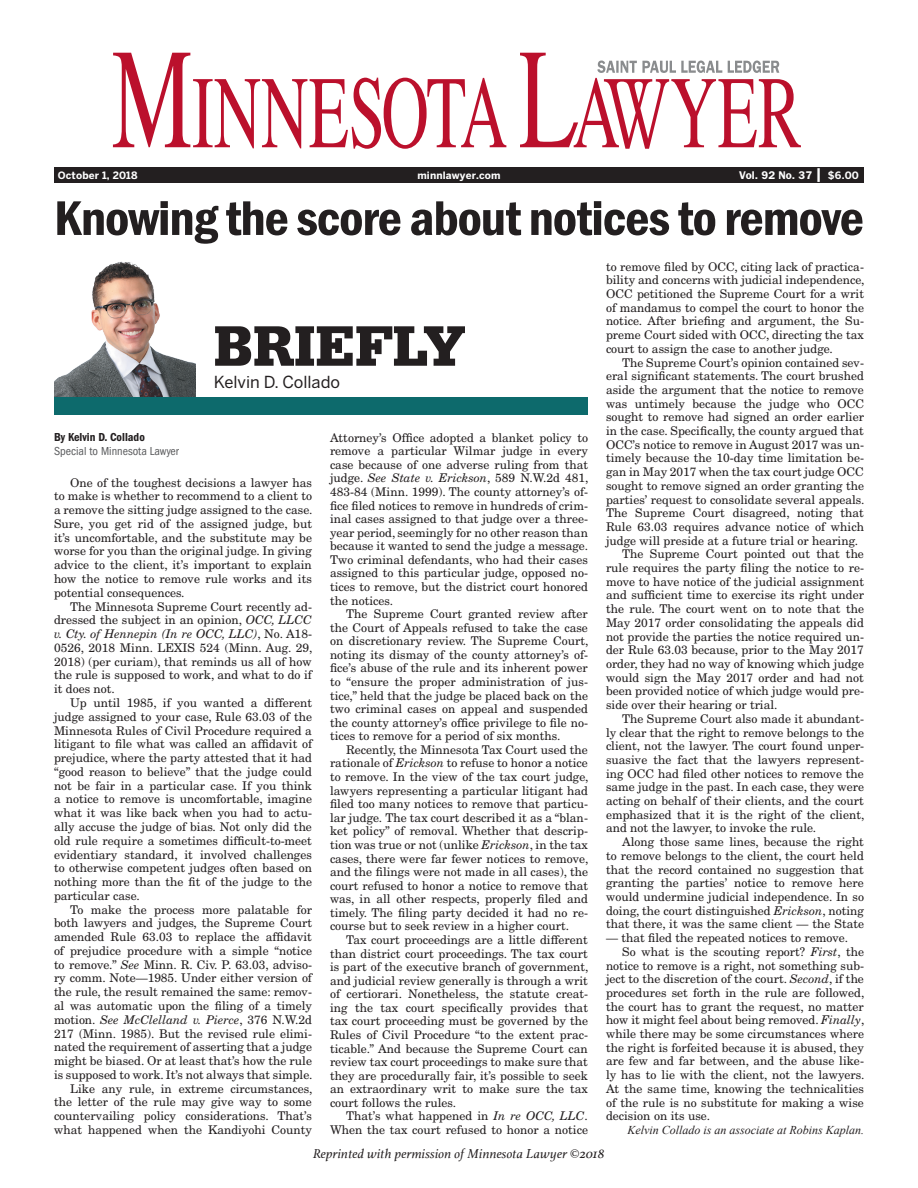
<style>
.page{position:relative;width:918px;height:1188px;background:#fff}
.page>*{position:absolute;margin:0;border:0;box-sizing:border-box;transform-origin:0 0}
.Category_-_Headline{font:900 60px "Serifa BT";color:#231f20}
.EM_Main_Headline{font:50.4px "ITC Franklin Gothic Std Dm Cd";letter-spacing:-.02em;color:#231f20;scale:1.05 1}
.Category_-_Body{font:16.5px "Benton Sans";color:#231f20}
.t1{font:italic 13.5px "Athelas";letter-spacing:.01em;color:#231f20}
.t2{font:12px/13.6px "New Century Schlbk LT Std";color:#231f20;text-align:justify}
.t3{font:italic 12px "Times New Roman";color:#231f20}
.EM_Byline___second_l{font:condensed 12px "ITC Franklin Gothic Std";color:#58595b}
.EM_Byline{font:12px "ITC Franklin Gothic Std Dm Cd";color:#231f20}
.t4{font:600 11.25px "ITC Franklin Gothic Std";color:#fff}
.t5{font:700 10.05px "Benton Sans";letter-spacing:.015em;color:#fff}
.s1{font-family:"Benton Sans";font-weight:700;font-size:14.55px}
.s2{font-family:"Benton Sans";font-weight:700;font-size:10.05px}
.s3{font-style:italic}
</style>
<div class="page">
<svg style="left:113px;top:53px;width:393px;height:96px"></svg>
<svg style="left:520px;top:53px;width:281px;height:96px"></svg>
<div style="left:54px;top:168px;width:810px;height:15px;background:#231f20"></div>
<img style="left:54px;top:262px;width:142px;height:135px">
<div style="left:54px;top:397px;width:534px;height:18px;background:#0d6a6c"></div>
<p class="t5" style="left:58px;top:169px;width:81px">October 1, 2018</p>
<p class="t5" style="left:417px;top:169px;width:85px">minnlawyer.com</p>
<p class="t4" style="left:739px;top:169px;width:121px">Vol. 92 No. 37 <span class="s1">|</span> <span class="s2">$6.00</span></p>
<p class="EM_Main_Headline" style="left:54px;top:189px;width:773px">Knowing the score about notices to remove</p>
<p class="Category_-_Headline" style="left:214px;top:308px;width:253px">BRIEFLY</p>
<p class="Category_-_Body" style="left:214px;top:372px;width:128px">Kelvin D. Collado</p>
<p class="EM_Byline" style="left:54px;top:430px;width:92px">By Kelvin D. Collado</p>
<p class="EM_Byline___second_l" style="left:54px;top:444px;width:126px">Special to Minnesota Lawyer</p>
<p class="t2" style="left:54px;top:475px;width:260px;text-indent:16px">One of the toughest decisions a lawyer has to make is whether to recommend to a client to a remove the sitting judge assigned to the case.<br>Sure, you get rid of the assigned judge, but it’s uncomfortable, and the substitute may be worse for you than the original judge. In giving advice to the client, it’s important to explain how the notice to remove rule works and its potential consequences.</p>
<p class="t2" style="left:54px;top:599px;width:260px;text-indent:16px">The Minnesota Supreme Court recently ad&shy;dressed the subject in an opinion, <span class="s3">OCC, LLCC v. Cty. of Hennepin (In re OCC, LLC)</span>, No. A18- 0526, 2018 Minn. LEXIS 524 (Minn. Aug. 29, 2018) (per curiam), that reminds us all of how the rule is supposed to work, and what to do if it does not.</p>
<p class="t2" style="left:54px;top:696px;width:260px;text-indent:16px">Up until 1985, if you wanted a different judge assigned to your case, Rule 63.03 of the Minnesota Rules of Civil Procedure required a litigant to file what was called an affidavit of prejudice, where the party attested that it had “good reason to believe” that the judge could not be fair in a particular case. If you think a notice to remove is uncomfortable, imagine what it was like back when you had to actu&shy;ally accuse the judge of bias. Not only did the old rule require a sometimes difficult-to-meet evidentiary standard, it involved challenges to otherwise competent judges often based on nothing more than the fit of the judge to the particular case.</p>
<p class="t2" style="left:54px;top:902px;width:260px;text-indent:16px">To make the process more palatable for both lawyers and judges, the Supreme Court amended Rule 63.03 to replace the affidavit of prejudice procedure with a simple “notice to remove.” <span class="s3">See</span> Minn. R. Civ. P. 63.03, adviso&shy;ry comm. Note—1985. Under either version of the rule, the result remained the same: remov&shy;al was automatic upon the filing of a timely motion. <span class="s3">See McClelland v. Pierce</span>, 376 N.W.2d 217 (Minn. 1985). But the revised rule elimi&shy;nated the requirement of asserting that a judge might be biased. Or at least that’s how the rule is supposed to work. It’s not always that simple.</p>
<p class="t2" style="left:54px;top:1081px;width:260px;text-indent:16px">Like any rule, in extreme circumstances, the letter of the rule may give way to some countervailing policy considerations. That’s what happened when the Kandiyohi County</p>
<p class="t2" style="left:330px;top:431px;width:260px">Attorney’s Office adopted a blanket policy to remove a particular Wilmar judge in every case because of one adverse ruling from that judge. <span class="s3">See State v. Erickson</span>, 589 N.W.2d 481, 483-84 (Minn. 1999). The county attorney’s of&shy;fice filed notices to remove in hundreds of crim&shy;inal cases assigned to that judge over a three&shy;year period, seemingly for no other reason than because it wanted to send the judge a message.<br>Two criminal defendants, who had their cases assigned to this particular judge, opposed no&shy;tices to remove, but the district court honored the notices.</p>
<p class="t2" style="left:330px;top:607px;width:260px;text-indent:16px">The Supreme Court granted review after the Court of Appeals refused to take the case on discretionary review. The Supreme Court, noting its dismay of the county attorney’s of&shy;fice’s abuse of the rule and its inherent power to “ensure the proper administration of jus&shy;tice,” held that the judge be placed back on the two criminal cases on appeal and suspended the county attorney’s office privilege to file no&shy;tices to remove for a period of six months.</p>
<p class="t2" style="left:330px;top:743px;width:260px;text-indent:16px">Recently, the Minnesota Tax Court used the rationale of <span class="s3">Erickson</span> to refuse to honor a notice to remove. In the view of the tax court judge, lawyers representing a particular litigant had filed too many notices to remove that particu&shy;lar judge. The tax court described it as a “blan&shy;ket policy” of removal. Whether that descrip&shy;tion was true or not (unlike <span class="s3">Erickson</span>, in the tax cases, there were far fewer notices to remove, and the filings were not made in all cases), the court refused to honor a notice to remove that was, in all other respects, properly filed and timely. The filing party decided it had no re&shy;course but to seek review in a higher court.</p>
<p class="t2" style="left:330px;top:933px;width:260px;text-indent:16px">Tax court proceedings are a little different than district court proceedings. The tax court is part of the executive branch of government, and judicial review generally is through a writ of certiorari. Nonetheless, the statute creat&shy;ing the tax court specifically provides that tax court proceeding must be governed by the Rules of Civil Procedure “to the extent prac&shy;ticable.” And because the Supreme Court can review tax court proceedings to make sure that they are procedurally fair, it’s possible to seek an extraordinary writ to make sure the tax court follows the rules.</p>
<p class="t2" style="left:330px;top:1109px;width:260px;text-align:right">That’s what happened in <span class="s3">In re OCC, LLC</span>.<br>When the tax court refused to honor a notice</p>
<p class="t2" style="left:606px;top:259px;width:260px">to remove filed by OCC, citing lack of practica&shy;bility and concerns with judicial independence, OCC petitioned the Supreme Court for a writ of mandamus to compel the court to honor the notice. After briefing and argument, the Su&shy;preme Court sided with OCC, directing the tax court to assign the case to another judge.</p>
<p class="t2" style="left:606px;top:355px;width:260px;text-indent:16px">The Supreme Court’s opinion contained sev&shy;eral significant statements. The court brushed aside the argument that the notice to remove was untimely because the judge who OCC sought to remove had signed an order earlier in the case. Specifically, the county argued that OCC’s notice to remove in August 2017 was un&shy;timely because the 10-day time limitation be&shy;gan in May 2017 when the tax court judge OCC sought to remove signed an order granting the parties’ request to consolidate several appeals.<br>The Supreme Court disagreed, noting that Rule 63.03 requires advance notice of which judge will preside at a future trial or hearing.</p>
<p class="t2" style="left:606px;top:547px;width:260px;text-indent:16px">The Supreme Court pointed out that the rule requires the party filing the notice to re&shy;move to have notice of the judicial assignment and sufficient time to exercise its right under the rule. The court went on to note that the May 2017 order consolidating the appeals did not provide the parties the notice required un&shy;der Rule 63.03 because, prior to the May 2017 order, they had no way of knowing which judge would sign the May 2017 order and had not been provided notice of which judge would pre&shy;side over their hearing or trial.</p>
<p class="t2" style="left:606px;top:712px;width:260px;text-indent:16px">The Supreme Court also made it abundant&shy;ly clear that the right to remove belongs to the client, not the lawyer. The court found unper&shy;suasive the fact that the lawyers represent&shy;ing OCC had filed other notices to remove the same judge in the past. In each case, they were acting on behalf of their clients, and the court emphasized that it is the right of the client, and not the lawyer, to invoke the rule.</p>
<p class="t2" style="left:606px;top:835px;width:260px;text-indent:16px">Along those same lines, because the right to remove belongs to the client, the court held that the record contained no suggestion that granting the parties’ notice to remove here would undermine judicial independence. In so doing, the court distinguished <span class="s3">Erickson</span>, noting that there, it was the same client — the State</p>
<p class="t2" style="left:606px;top:931px;width:244px">— that filed the repeated notices to remove.</p>
<p class="t2" style="left:606px;top:945px;width:260px;text-indent:16px">So what is the scouting report? <span class="s3">First</span>, the notice to remove is a right, not something sub&shy;ject to the discretion of the court. <span class="s3">Second</span>, if the procedures set forth in the rule are followed, the court has to grant the request, no matter how it might feel about being removed. <span class="s3">Finally</span>, while there may be some circumstances where the right is forfeited because it is abused, they are few and far between, and the abuse like&shy;ly has to lie with the client, not the lawyers.<br>At the same time, knowing the technicalities of the rule is no substitute for making a wise decision on its use.</p>
<p class="t3" style="left:628px;top:1122px;width:238px">Kelvin Collado is an associate at Robins Kaplan.</p>
<p class="t1" style="left:313px;top:1143px;width:293px">Reprinted with permission of Minnesota Lawyer ©2018</p>
</div>
